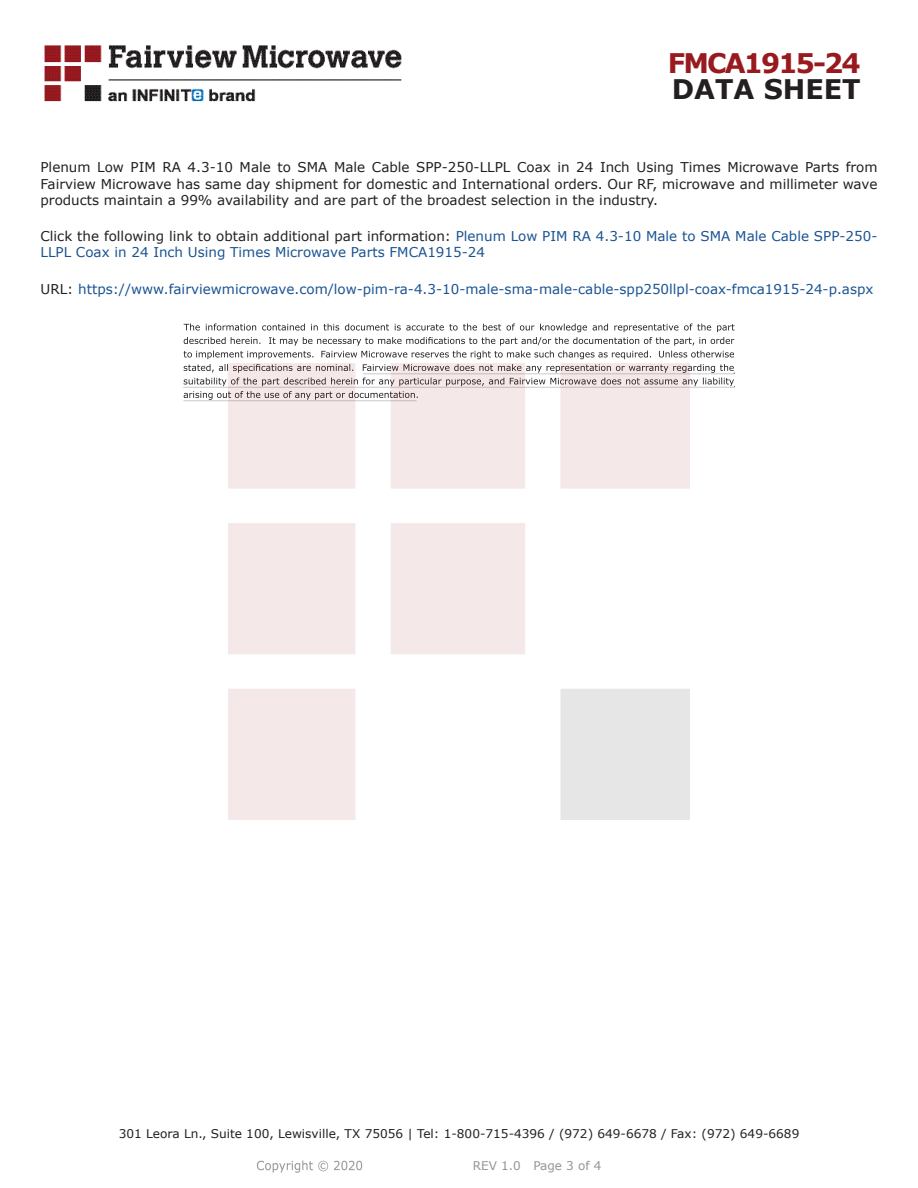
<style>
.page{position:relative;width:918px;height:1188px;background:#fff}
.page>*{position:absolute;margin:0;border:0;box-sizing:border-box;transform-origin:0 0}
.FM{font:700 27px "Verdana";letter-spacing:-.07em;color:#981a1e}
.t1{font:700 27px "Verdana";color:#231f20}
.Web_Description_Para{font:13.5px/16.2px "Verdana";color:#231f20;text-align:justify}
.Web_Description_Para-2{font:13.5px/16.2px "Verdana";color:#1a5392}
.URL_para{font:13.5px "Verdana";color:#1a5392}
.t2{font:12px "Verdana";color:#231f20}
.REV_Info{font:12px "Verdana";color:#939598}
.s1{color:#231f20}
</style>
<div class="page">
<svg style="left:184px;top:324px;width:551px;height:76px"></svg>
<hr style="left:363px;top:373px;width:372px;height:1px;background:#231f20">
<hr style="left:183px;top:387px;width:551px;height:1px;background:#231f20">
<hr style="left:183px;top:400px;width:234px;height:1px;background:#231f20">
<img style="left:257px;top:1160px;width:106px;height:13px">
<img style="left:228px;top:364px;width:462px;height:456px">
<img style="left:44px;top:45px;width:358px;height:57px">
<p class="FM" style="left:668px;top:44px;width:194px">FMCA1915-24</p>
<p class="t1" style="left:672px;top:70px;width:191px">DATA SHEET</p>
<p class="Web_Description_Para" style="left:40px;top:159px;width:839px">Plenum Low PIM RA 4.3-10 Male to SMA Male Cable SPP-250-LLPL Coax in 24 Inch Using Times Microwave Parts from Fairview Microwave has same day shipment for domestic and International orders. Our RF, microwave and millimeter wave products maintain a 99% availability and are part of the broadest selection in the industry.</p>
<p class="Web_Description_Para-2" style="left:40px;top:228px;width:839px"><span class="s1">Click the following link to obtain additional part information:</span> Plenum Low PIM RA 4.3-10 Male to SMA Male Cable SPP-250-<br>LLPL Coax in 24 Inch Using Times Microwave Parts FMCA1915-24</p>
<p class="URL_para" style="left:40px;top:280px;width:834px"><span class="s1">URL:</span> https://www.fairviewmicrowave.com/low-pim-ra-4.3-10-male-sma-male-cable-spp250llpl-coax-fmca1915-24-p.aspx</p>
<p class="t2" style="left:119px;top:1125px;width:682px">301 Leora Ln., Suite 100, Lewisville, TX 75056 | Tel: 1-800-715-4396 / (972) 649-6678 / Fax: (972) 649-6689</p>
<p class="REV_Info" style="left:473px;top:1157px;width:130px">REV 1.0 Page 3 of 4</p>
</div>
